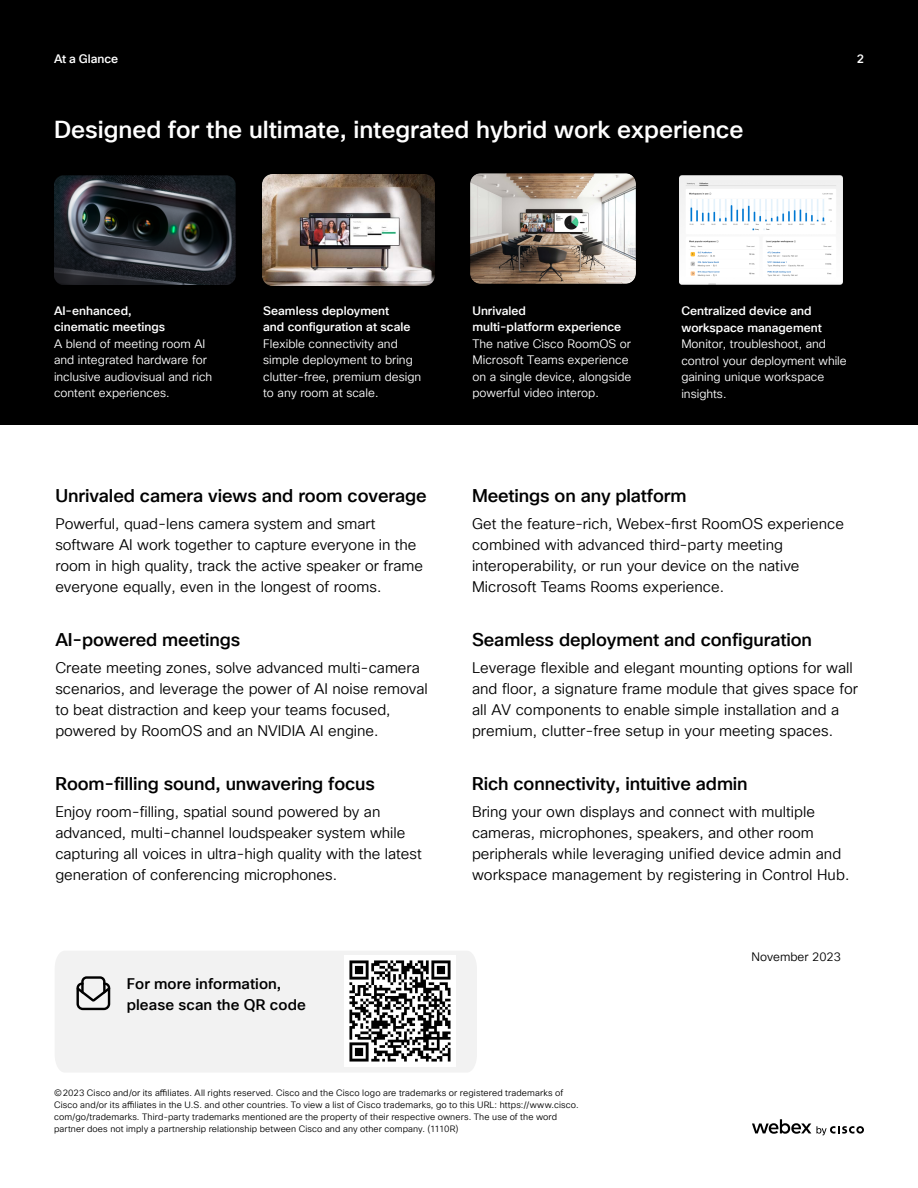
<style>
.page{position:relative;width:918px;height:1188px;background:#fff}
.page>*{position:absolute;margin:0;border:0;box-sizing:border-box;transform-origin:0 0}
.t1{font:500 24px "Cisco Sans TT";color:#fff}
.t2{font:500 18px "Cisco Sans TT";letter-spacing:-.005em;color:#000}
.t3{font:15px/21px "Cisco Sans TT Light";color:#000}
.t4{font:500 15px/21px "Cisco Sans TT";letter-spacing:.005em;color:#000}
.t5{font:12px/16.5px "Cisco Sans TT Light";color:#fff}
.t6{font:500 12px/16.5px "Cisco Sans TT";color:#fff}
.t7{font:12px "Cisco Sans TT Light";color:#000}
.t8{font:9px/12px "Cisco Sans TT Light";letter-spacing:.015em;color:#000}
</style>
<div class="page">
<div style="left:0;top:0;width:918px;height:424px;background:#000"></div>
<svg style="left:752px;top:1119px;width:112px;height:16px"></svg>
<img style="left:262px;top:175px;width:173px;height:111px">
<img style="left:471px;top:174px;width:164px;height:110px">
<img style="left:680px;top:176px;width:163px;height:109px">
<img style="left:54px;top:176px;width:182px;height:109px">
<div style="left:55px;top:951px;width:422px;height:121px;background:#f2f2f2"></div>
<svg style="left:76px;top:976px;width:34px;height:34px"></svg>
<img style="left:344px;top:955px;width:111px;height:111px">
<p class="t6" style="left:54px;top:51px;width:66px">At a Glance</p>
<p class="t6" style="left:857px;top:51px;width:9px">2</p>
<h1 class="t1" style="left:54px;top:114px;width:691px">Designed for the ultimate, integrated hybrid work experience</h1>
<p class="t6" style="left:54px;top:303px;width:113px">AI-enhanced, cinematic meetings</p>
<p class="t5" style="left:54px;top:336px;width:160px">A blend of meeting room AI and integrated hardware for inclusive audiovisual and rich content experiences.</p>
<p class="t6" style="left:263px;top:303px;width:149px">Seamless deployment and configuration at scale</p>
<p class="t5" style="left:263px;top:336px;width:160px">Flexible connectivity and simple deployment to bring clutter-free, premium design to any room at scale.</p>
<p class="t2" style="left:55px;top:484px;width:373px">Unrivaled camera views and room coverage</p>
<p class="t3" style="left:55px;top:514px;width:369px">Powerful, quad-lens camera system and smart software AI work together to capture everyone in the room in high quality, track the active speaker or frame everyone equally, even in the longest of rooms.</p>
<p class="t2" style="left:55px;top:628px;width:186px">AI-powered meetings</p>
<p class="t3" style="left:55px;top:658px;width:374px">Create meeting zones, solve advanced multi-camera scenarios, and leverage the power of AI noise removal to beat distraction and keep your teams focused, powered by RoomOS and an NVIDIA AI engine.</p>
<p class="t2" style="left:55px;top:772px;width:321px">Room-filling sound, unwavering focus</p>
<p class="t3" style="left:55px;top:802px;width:368px">Enjoy room-filling, spatial sound powered by an advanced, multi-channel loudspeaker system while capturing all voices in ultra-high quality with the latest generation of conferencing microphones.</p>
<p class="t4" style="left:127px;top:973px;width:181px">For more information, please scan the QR code</p>
<p class="t6" style="left:472px;top:303px;width:150px">Unrivaled<br>multi-platform experience</p>
<p class="t5" style="left:472px;top:336px;width:160px">The native Cisco RoomOS or<br>Microsoft Teams experience on a single device, alongside powerful video interop.</p>
<p class="t6" style="left:681px;top:303px;width:142px">Centralized device and workspace management</p>
<p class="t5" style="left:681px;top:336px;width:167px">Monitor, troubleshoot, and control your deployment while gaining unique workspace insights.</p>
<p class="t2" style="left:472px;top:484px;width:216px">Meetings on any platform</p>
<p class="t3" style="left:472px;top:514px;width:374px">Get the feature-rich, Webex-first RoomOS experience combined with advanced third-party meeting interoperability, or run your device on the native Microsoft Teams Rooms experience.</p>
<p class="t2" style="left:472px;top:628px;width:342px">Seamless deployment and configuration</p>
<p class="t3" style="left:472px;top:658px;width:388px">Leverage flexible and elegant mounting options for wall and floor, a signature frame module that gives space for all AV components to enable simple installation and a premium, clutter-free setup in your meeting spaces.</p>
<p class="t2" style="left:472px;top:772px;width:277px">Rich connectivity, intuitive admin</p>
<p class="t3" style="left:472px;top:802px;width:379px">Bring your own displays and connect with multiple cameras, microphones, speakers, and other room peripherals while leveraging unified device admin and workspace management by registering in Control Hub.</p>
<p class="t7" style="left:752px;top:949px;width:91px">November 2023</p>
<p class="t8" style="left:54px;top:1088px;width:526px">©2023 Cisco and/or its affiliates. All rights reserved. Cisco and the Cisco logo are trademarks or registered trademarks of Cisco and/or its affiliates in the U.S. and other countries. To view a list of Cisco trademarks, go to this URL: https://www.cisco. com/go/trademarks. Third-party trademarks mentioned are the property of their respective owners. The use of the word partner does not imply a partnership relationship between Cisco and any other company. (1110R)</p>
</div>
